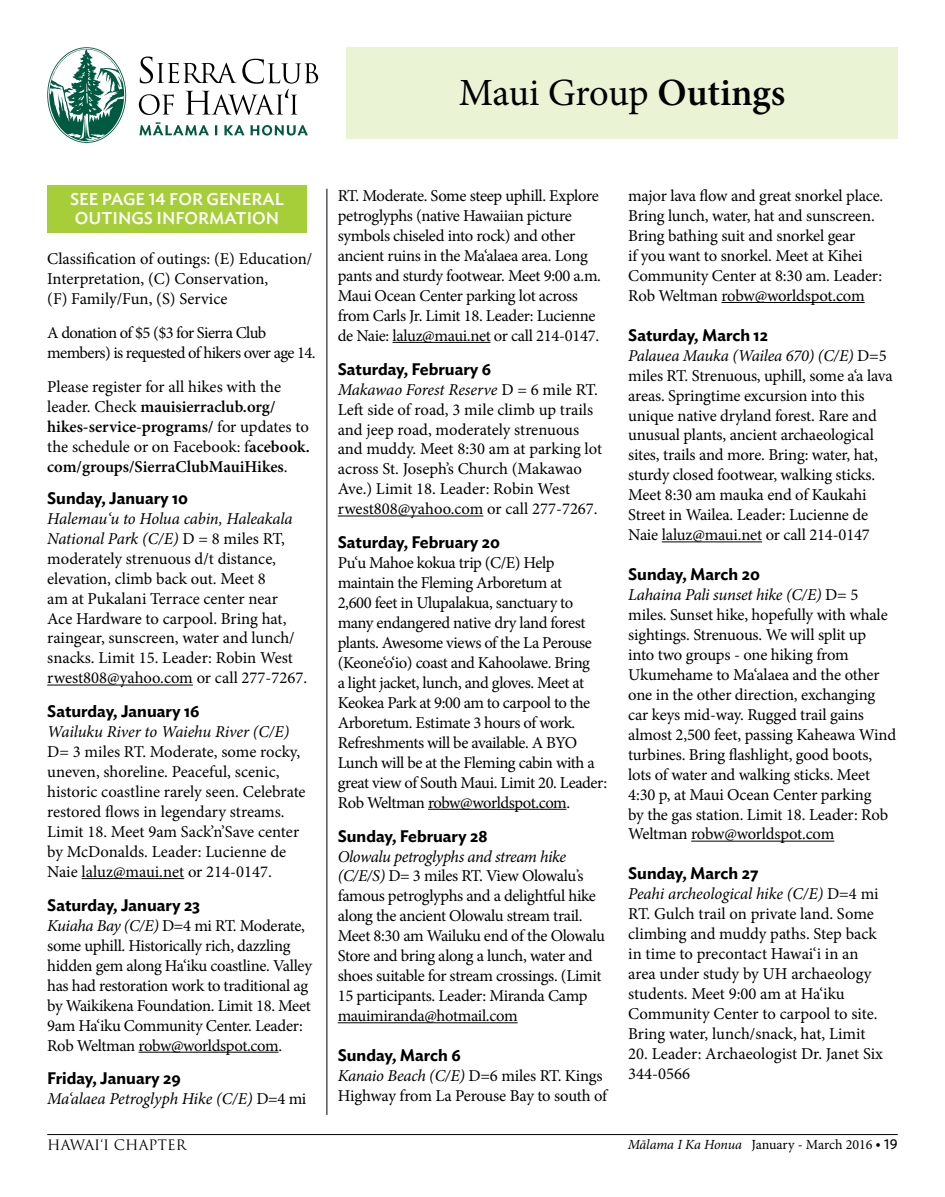
<style>
.page{position:relative;width:945px;height:1197px;background:#fff}
.page>*{position:absolute;margin:0;border:0;box-sizing:border-box;transform-origin:0 0}
.t1{font:38.5px "Minion Pro";letter-spacing:-.01em;color:#000}
.t2{font:500 16.97px "Ideal Sans";color:#fff}
.t3{font:16.62px/19.9px "Minion Pro";letter-spacing:-.015em;color:#000}
.t4{font:600 16.62px "Ideal Sans";color:#000}
.t5{font:16.62px/19.9px "Minion Pro";letter-spacing:-.04em;color:#000}
.t6{font:italic 16.62px "Minion Pro";letter-spacing:-.01em;color:#000}
.t7{font:14px "Minion Pro";letter-spacing:-.01em;color:#000}
.t8{font:14px "Trajan Pro";color:#000}
.s1{font-weight:600}
.s2{font-style:italic}
.s3{font-style:normal}
.s4{font-family:"Ideal Sans"}
</style>
<div class="page">
<hr style="left:47px;top:1134px;width:851px;height:1px;background:#000">
<hr style="left:47px;top:685px;width:146px;height:1px;background:#000">
<hr style="left:82px;top:878px;width:102px;height:1px;background:#000">
<hr style="left:139px;top:1052px;width:140px;height:1px;background:#000">
<div style="left:47px;top:185px;width:259px;height:48px;background:#a6ce39"></div>
<hr style="left:393px;top:342px;width:98px;height:1px;background:#000">
<hr style="left:338px;top:516px;width:145px;height:1px;background:#000">
<hr style="left:428px;top:809px;width:139px;height:1px;background:#000">
<hr style="left:338px;top:1022px;width:180px;height:1px;background:#000">
<hr style="left:722px;top:302px;width:143px;height:1px;background:#000">
<hr style="left:662px;top:541px;width:100px;height:1px;background:#000">
<hr style="left:691px;top:841px;width:143px;height:1px;background:#000">
<hr style="left:326px;top:189px;width:1px;height:926px;background:#000">
<svg style="left:47px;top:47px;width:79px;height:96px"></svg>
<svg style="left:139px;top:57px;width:179px;height:58px"></svg>
<svg style="left:215px;top:125px;width:2px;height:10px"></svg>
<svg style="left:224px;top:125px;width:84px;height:11px"></svg>
<svg style="left:139px;top:122px;width:70px;height:14px"></svg>
<div style="left:346px;top:47px;width:552px;height:92px;background:#ebf3d5"></div>
<h1 class="t1" style="left:459px;top:67px;width:328px">Maui Group <span class="s1">Outings</span></h1>
<p class="t2" style="left:70px;top:186px;width:111px">SEE PAGE 14 FOR</p>
<p class="t2" style="left:207px;top:186px;width:79px">GENERAL</p>
<p class="t2" style="left:75px;top:205px;width:94px">OUTINGS INFORMAT</p>
<p class="t2" style="left:247px;top:205px;width:19px">ION</p>
<p class="t3" style="left:47px;top:249px;width:267px">Classification of outings: (E) Education/<br>Interpretation, (C) Conservation,<br>(F) Family/Fun, (S) Service</p>
<p class="t5" style="left:47px;top:323px;width:270px">A donation of $5 ($3 for Sierra Club members) is requested of hikers over age 14.</p>
<p class="t3" style="left:47px;top:377px;width:264px">Please register for all hikes with the leader. Check <span class="s1">mauisierraclub.org/ hikes-service-programs/</span> for updates to the schedule or on Facebook: f<span class="s1">acebook. com/groups/SierraClubMauiHikes</span>.</p>
<p class="t4" style="left:47px;top:485px;width:142px">Sunday, January 10</p>
<p class="t3" style="left:47px;top:509px;width:261px"><span class="s2">Halemau‘u to Holua cabin, Haleakala National Park (C/E)</span> D = 8 miles RT, moderately strenuous d/t distance, elevation, climb back out. Meet 8<br>am at Pukalani Terrace center near<br>Ace Hardware to carpool. Bring hat, raingear, sunscreen, water and lunch/ snacks. Limit 15. Leader: Robin West rwest808@yahoo.com or call 277-7267.</p>
<p class="t4" style="left:47px;top:698px;width:154px">Saturday, January 16</p>
<p class="t6" style="left:47px;top:721px;width:244px">Wailuku River to Waiehu River (C/E)</p>
<p class="t3" style="left:47px;top:742px;width:260px">D= 3 miles RT. Moderate, some rocky, uneven, shoreline. Peaceful, scenic, historic coastline rarely seen. Celebrate restored flows in legendary streams.<br>Limit 18. Meet 9am Sack’n’Save center by McDonalds. Leader: Lucienne de Naie laluz@maui.net or 214-0147.</p>
<p class="t4" style="left:47px;top:892px;width:155px">Saturday, January 23</p>
<p class="t3" style="left:47px;top:916px;width:266px"><span class="s2">Kuiaha Bay (C/E)</span> D=4 mi RT. Moderate, some uphill. Historically rich, dazzling hidden gem along Ha‘iku coastline. Valley has had restoration work to traditional ag by Waikikena Foundation. Limit 18. Meet 9am Ha‘iku Community Center. Leader:<br>Rob Weltman robw@worldspot.com.</p>
<p class="t4" style="left:47px;top:1066px;width:135px">Friday, January 29</p>
<p class="t6" style="left:47px;top:1088px;width:261px">Ma‘alaea Petroglyph Hike (C/E) <span class="s3">D=4 mi</span></p>
<p class="t3" style="left:338px;top:186px;width:265px">RT. Moderate. Some steep uphill. Explore petroglyphs (native Hawaiian picture symbols chiseled into rock) and other ancient ruins in the Ma‘alaea area. Long pants and sturdy footwear. Meet 9:00 a.m.<br>Maui Ocean Center parking lot across from Carls Jr. Limit 18. Leader: Lucienne de Naie: laluz@maui.net or call 214-0147.</p>
<p class="t4" style="left:338px;top:356px;width:155px">Saturday, February 6</p>
<p class="t3" style="left:338px;top:379px;width:266px"><span class="s2">Makawao Forest Reserve</span> D = 6 mile RT.<br>Left side of road, 3 mile climb up trails and jeep road, moderately strenuous and muddy. Meet 8:30 am at parking lot across St. Joseph’s Church (Makawao Ave.) Limit 18. Leader: Robin West rwest808@yahoo.com or call 277-7267.</p>
<p class="t4" style="left:338px;top:529px;width:164px">Saturday, February 20</p>
<p class="t3" style="left:338px;top:553px;width:271px">Pu‘u Mahoe kokua trip (C/E) Help maintain the Fleming Arboretum at<br>2,600 feet in Ulupalakua, sanctuary to many endangered native dry land forest plants. Awesome views of the La Perouse (Keone‘o‘io) coast and Kahoolawe. Bring<br>a light jacket, lunch, and gloves. Meet at Keokea Park at 9:00 am to carpool to the Arboretum. Estimate 3 hours of work.<br>Refreshments will be available. A BYO Lunch will be at the Fleming cabin with a great view of South Maui. Limit 20. Leader:<br>Rob Weltman robw@worldspot.com.</p>
<p class="t4" style="left:338px;top:823px;width:151px">Sunday, February 28</p>
<p class="t3" style="left:338px;top:846px;width:269px"><span class="s2">Olowalu petroglyphs and stream hike (C/E/S)</span> D= 3 miles RT. View Olowalu’s famous petroglyphs and a delightful hike along the ancient Olowalu stream trail.<br>Meet 8:30 am Wailuku end of the Olowalu Store and bring along a lunch, water and shoes suitable for stream crossings. (Limit 15 participants. Leader: Miranda Camp mauimiranda@hotmail.com</p>
<p class="t4" style="left:338px;top:1042px;width:125px">Sunday, March 6</p>
<p class="t3" style="left:338px;top:1066px;width:271px"><span class="s2">Kanaio Beach (C/E)</span> D=6 miles RT. Kings<br>Highway from La Perouse Bay to south of</p>
<p class="t3" style="left:628px;top:186px;width:257px">major lava flow and great snorkel place.<br>Bring lunch, water, hat and sunscreen.<br>Bring bathing suit and snorkel gear<br>if you want to snorkel. Meet at Kihei Community Center at 8:30 am. Leader:<br>Rob Weltman robw@worldspot.com</p>
<p class="t4" style="left:628px;top:322px;width:141px">Saturday, March 12</p>
<p class="t3" style="left:628px;top:345px;width:266px"><span class="s2">Palauea Mauka (Wailea 670) (C/E)</span> D=5 miles RT. Strenuous, uphill, some a‘a lava areas. Springtime excursion into this unique native dryland forest. Rare and unusual plants, ancient archaeological sites, trails and more. Bring: water, hat, sturdy closed footwear, walking sticks.<br>Meet 8:30 am mauka end of Kaukahi Street in Wailea. Leader: Lucienne de Naie laluz@maui.net or call 214-0147</p>
<p class="t4" style="left:628px;top:561px;width:133px">Sunday, March 20</p>
<p class="t3" style="left:628px;top:585px;width:269px"><span class="s2">Lahaina Pali sunset hike (C/E)</span> D= 5 miles. Sunset hike, hopefully with whale sightings. Strenuous. We will split up into two groups - one hiking from Ukumehame to Ma‘alaea and the other one in the other direction, exchanging car keys mid-way. Rugged trail gains almost 2,500 feet, passing Kaheawa Wind turbines. Bring flashlight, good boots, lots of water and walking sticks. Meet 4:30 p, at Maui Ocean Center parking<br>by the gas station. Limit 18. Leader: Rob Weltman robw@worldspot.com</p>
<p class="t4" style="left:628px;top:861px;width:132px">Sunday, March 27</p>
<p class="t3" style="left:628px;top:884px;width:252px"><span class="s2">Peahi archeological hike (C/E)</span> D=4 mi RT. Gulch trail on private land. Some climbing and muddy paths. Step back in time to precontact Hawai‘i in an area under study by UH archaeology students. Meet 9:00 am at Ha‘iku Community Center to carpool to site.<br>Bring water, lunch/snack, hat, Limit</p>
<p class="t3" style="left:628px;top:1044px;width:256px">20. Leader: Archaeologist Dr. Janet Six<br>344-0566</p>
<p class="t8" style="left:47px;top:1136px;width:140px">HAWAI‘I CHAPTER</p>
<p class="t7" style="left:628px;top:1136px;width:272px"><span class="s2">Mālama I Ka Honua</span> January - March 2016 • <span class="s4">19</span></p>
</div>
